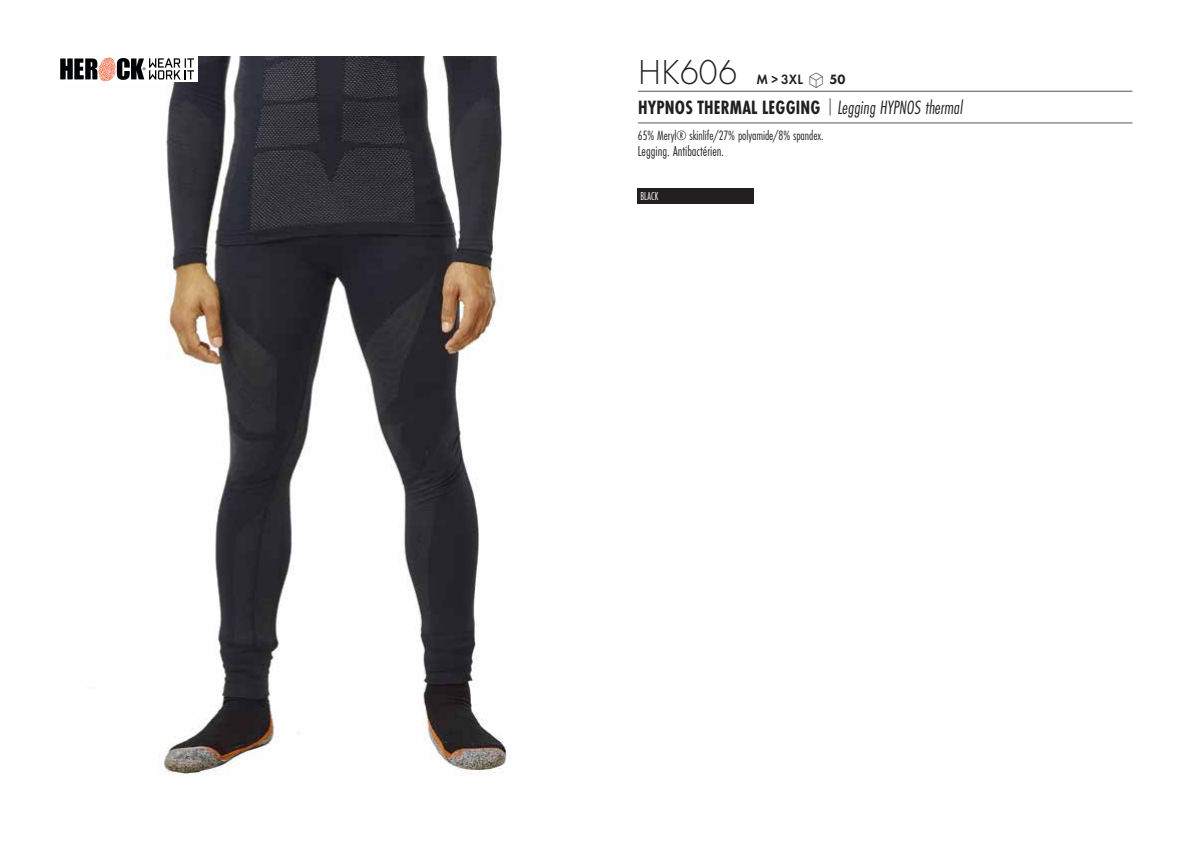
<style>
.page{position:relative;width:1191px;height:842px;background:#fff}
.page>*{position:absolute;margin:0;border:0;box-sizing:border-box;transform-origin:0 0}
.t1{font:300 36px "Futura PT";letter-spacing:.01em;color:#231f20;scale:.95 1}
.t2{font:700 20px "Futura PT Cond";letter-spacing:.01em;color:#231f20;scale:.95 1}
.t3{font:15px "Futura PT Cond";color:#231f20;scale:.95 1}
.t4{font:14px "Futura PT Cond";letter-spacing:-.005em;color:#231f20;scale:.95 1}
.t5{font:600 14px "Futura PT";color:#231f20;scale:.95 1}
.t6{font:12px "Futura PT Cond";letter-spacing:.01em;color:#fff;scale:.9 1}
.s1{font-family:"Linotype Shapeshifter";font-weight:400;font-size:20px}
.s2{font-weight:800}
.s3{font-family:"DIN Pro";font-weight:300;font-stretch:condensed}
.s4{font-weight:400;font-style:italic}
</style>
<div class="page">
<img style="left:163px;top:57px;width:348px;height:718px">
<div style="left:57px;top:57px;width:140px;height:25px;background:#fff"></div>
<svg style="left:60px;top:57px;width:134px;height:24px"></svg>
<hr style="left:638px;top:91px;width:494px;height:1px;background:#57585a">
<hr style="left:638px;top:123px;width:494px;height:1px;background:#57585a">
<div style="left:637px;top:188px;width:116px;height:16px;background:#231f20"></div>
<h1 class="t1" style="left:638px;top:52px;width:106px">HK606</h1>
<p class="t5" style="left:756px;top:71px;width:95px">M &gt; 3XL <span class="s1">S</span> <span class="s2">50</span></p>
<p class="t2" style="left:638px;top:96px;width:343px">HYPNOS THERMAL LEGGING <span class="s3">|</span> <span class="s4">Legging HYPNOS thermal</span></p>
<p class="t4" style="left:638px;top:127px;width:197px">65% Meryl® skinlife/27% polyamide/8% spandex.</p>
<p class="t3" style="left:638px;top:142px;width:92px">Legging. Antibactérien.</p>
<p class="t6" style="left:640px;top:189px;width:21px">BLACK</p>
</div>
